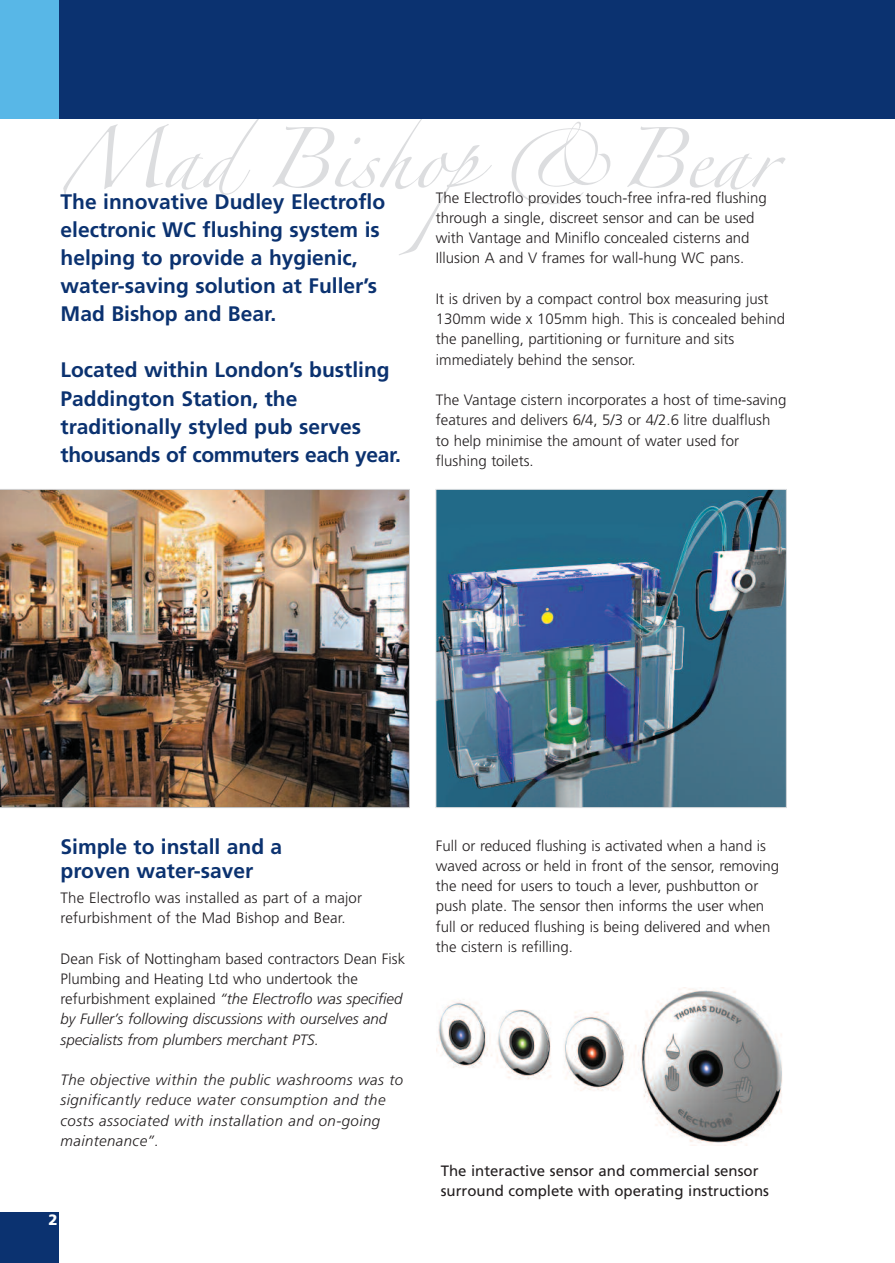
<style>
.page{position:relative;width:895px;height:1263px;background:#fff}
.page>*{position:absolute;margin:0;border:0;box-sizing:border-box;transform-origin:0 0}
.t1{font:700 21px/28.2px "Frutiger";color:#0b3270}
.t2{font:300 15px/20.2px "Frutiger";color:#231f20}
.t3{font:italic 300 15px/20.2px "Frutiger";color:#231f20}
.t4{font:italic 300 15px/20.2px "Frutiger";letter-spacing:.03em;color:#231f20}
.t5{font:15px/19px "Frutiger";color:#231f20}
.t6{font:900 15px "Frutiger";color:#fff}
.s1{font-style:normal}
</style>
<div class="page">
<div style="left:0;top:0;width:67px;height:119px;background:#58b7e7"></div>
<img style="left:436px;top:987px;width:347px;height:159px">
<svg style="left:63px;top:119px;width:429px;height:136px"></svg>
<svg style="left:512px;top:122px;width:98px;height:82px"></svg>
<svg style="left:627px;top:126px;width:158px;height:64px"></svg>
<div style="left:59px;top:0;width:834px;height:119px;background:#0b3270"></div>
<div style="left:0;top:1212px;width:59px;height:51px;background:#0b3270"></div>
<img style="left:0;top:489px;width:410px;height:319px">
<img style="left:437px;top:491px;width:348px;height:315px">
<div style="left:435px;top:489px;width:352px;height:319px;border:1px solid #dcdddf"></div>
<hr style="left:893px;top:0;width:2px;height:119px;background:#0b3270">
<h1 class="t1" style="left:61px;top:189px;width:326px">The innovative Dudley Electroflo electronic WC flushing system is helping to provide a hygienic, water-saving solution at Fuller’s<br>Mad Bishop and Bear.</h1>
<h1 class="t1" style="left:61px;top:358px;width:342px">Located within London’s bustling<br>Paddington Station, the traditionally styled pub serves thousands of commuters each year.</h1>
<p class="t2" style="left:436px;top:188px;width:332px">The Electroflo provides touch-free infra-red flushing through a single, discreet sensor and can be used with Vantage and Miniflo concealed cisterns and Illusion A and V frames for wall-hung WC pans.</p>
<p class="t2" style="left:436px;top:290px;width:351px">It is driven by a compact control box measuring just 130mm wide x 105mm high. This is concealed behind the panelling, partitioning or furniture and sits immediately behind the sensor.</p>
<p class="t2" style="left:436px;top:391px;width:352px">The Vantage cistern incorporates a host of time-saving features and delivers 6/4, 5/3 or 4/2.6 litre dualflush to help minimise the amount of water used for flushing toilets.</p>
<h1 class="t1" style="left:61px;top:837px;width:223px;line-height:24px">Simple to install and a proven water-saver</h1>
<p class="t2" style="left:61px;top:889px;width:303px">The Electroflo was installed as part of a major refurbishment of the Mad Bishop and Bear.</p>
<p class="t3" style="left:61px;top:949px;width:346px"><span class="s1">Dean Fisk of Nottingham based contractors Dean Fisk Plumbing and Heating Ltd who undertook the refurbishment explained</span> “the Electroflo was specified by Fuller’s following discussions with ourselves and specialists from plumbers merchant PTS.</p>
<p class="t4" style="left:61px;top:1071px;width:344px">The objective within the public washrooms was to significantly reduce water consumption and the costs associated with installation and on-going maintenance”.</p>
<p class="t6" style="left:48px;top:1213px;width:11px">2</p>
<p class="t2" style="left:436px;top:836px;width:345px">Full or reduced flushing is activated when a hand is waved across or held in front of the sensor, removing the need for users to touch a lever, pushbutton or push plate. The sensor then informs the user when full or reduced flushing is being delivered and when the cistern is refilling.</p>
<p class="t5" style="left:441px;top:1163px;width:330px">The interactive sensor and commercial sensor surround complete with operating instructions</p>
</div>
